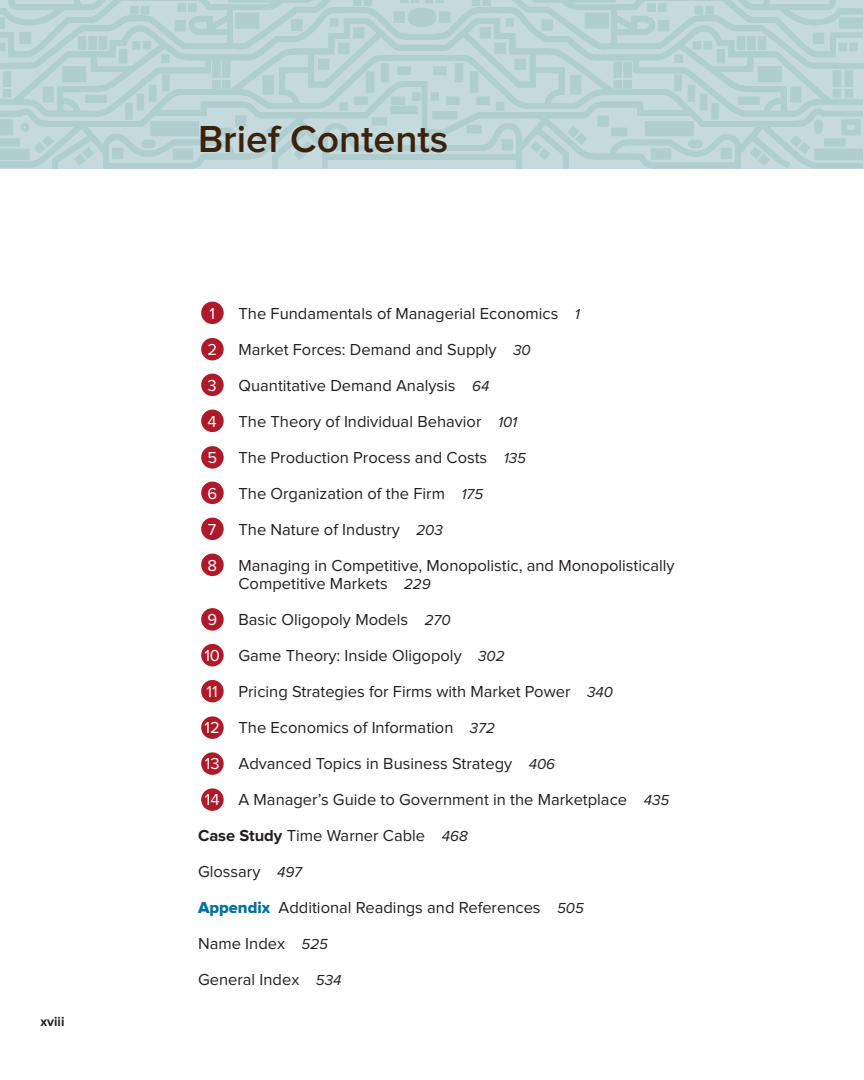
<style>
.page{position:relative;width:864px;height:1080px;background:#fff}
.page>*{position:absolute;margin:0;border:0;box-sizing:border-box;transform-origin:0 0}
.t1{font:600 39px "Proxima Nova";color:#3c210c}
.t2{font:16.5px/36px "Proxima Nova";color:#231f20}
.t3{font:16.5px "Proxima Nova";color:#fff}
.t4{font:700 13.5px "Proxima Nova";color:#231f20}
.s1{font-style:italic;font-size:15px}
.s2{color:#fff}
.s3{font-weight:700}
.s4{font-family:"Proxima Nova Extrabld";color:#00729d}
</style>
<div class="page">
<div style="left:0;top:0;width:864px;height:169px;background:linear-gradient(to right,#bbd4d6,#bbd4d6)"></div>
<div style="left:201px;top:788px;width:23px;height:23px;background:#af1a2b;border-radius:50%"></div>
<div style="left:201px;top:752px;width:23px;height:23px;background:#af1a2b;border-radius:50%"></div>
<div style="left:201px;top:716px;width:23px;height:23px;background:#af1a2b;border-radius:50%"></div>
<div style="left:201px;top:680px;width:23px;height:22px;background:#af1a2b;border-radius:50%"></div>
<div style="left:201px;top:302px;width:23px;height:22px;background:#af1a2b;border-radius:50%"></div>
<div style="left:201px;top:374px;width:23px;height:22px;background:#af1a2b;border-radius:50%"></div>
<div style="left:201px;top:410px;width:23px;height:22px;background:#af1a2b;border-radius:50%"></div>
<div style="left:201px;top:446px;width:23px;height:23px;background:#af1a2b;border-radius:50%"></div>
<div style="left:201px;top:482px;width:23px;height:22px;background:#af1a2b;border-radius:50%"></div>
<div style="left:201px;top:518px;width:23px;height:22px;background:#af1a2b;border-radius:50%"></div>
<div style="left:201px;top:554px;width:23px;height:22px;background:#af1a2b;border-radius:50%"></div>
<div style="left:201px;top:608px;width:23px;height:23px;background:#af1a2b;border-radius:50%"></div>
<div style="left:201px;top:644px;width:23px;height:22px;background:#af1a2b;border-radius:50%"></div>
<div style="left:201px;top:338px;width:23px;height:22px;background:#af1a2b;border-radius:50%"></div>
<svg style="left:0;top:0;width:864px;height:1px"></svg>
<p class="t4" style="left:40px;top:1014px;width:25px">xviii</p>
<h1 class="t1" style="left:198px;top:117px;width:252px">Brief Contents</h1>
<p class="t3" style="left:209px;top:304px;width:7px">1</p>
<p class="t2" style="left:238px;top:296px;width:343px">The Fundamentals of Managerial Economics <span class="s1">1</span></p>
<p class="t3" style="left:207px;top:340px;width:11px">2</p>
<p class="t2" style="left:238px;top:332px;width:294px">Market Forces: Demand and Supply <span class="s1">30</span></p>
<p class="t3" style="left:208px;top:376px;width:11px">3</p>
<p class="t2" style="left:238px;top:368px;width:252px">Quantitative Demand Analysis <span class="s1">64</span></p>
<p class="t3" style="left:208px;top:412px;width:11px">4</p>
<p class="t2" style="left:238px;top:404px;width:280px">The Theory of Individual Behavior <span class="s1">101</span></p>
<p class="t3" style="left:207px;top:448px;width:11px">5</p>
<p class="t2" style="left:238px;top:440px;width:289px">The Production Process and Costs <span class="s1">135</span></p>
<p class="t3" style="left:207px;top:484px;width:11px">6</p>
<p class="t2" style="left:239px;top:476px;width:246px">The Organization of the Firm <span class="s1">175</span></p>
<p class="t3" style="left:208px;top:520px;width:10px">7</p>
<p class="t2" style="left:238px;top:512px;width:206px">The Nature of Industry <span class="s1">203</span></p>
<p class="t3" style="left:207px;top:556px;width:11px">8</p>
<p class="t2" style="left:238px;top:557px;width:438px;line-height:18px">Managing in Competitive, Monopolistic, and Monopolistically<br>Competitive Markets <span class="s1">229</span></p>
<p class="t3" style="left:207px;top:610px;width:11px">9</p>
<p class="t2" style="left:204px;top:602px;width:302px;text-indent:34px">Basic Oligopoly Models <span class="s1">270<br></span><span class="s2">10</span> Game Theory: Inside Oligopoly <span class="s1">302<br></span><span class="s2">11</span></p>
<p class="t2" style="left:238px;top:674px;width:376px">Pricing Strategies for Firms with Market Power <span class="s1">340</span></p>
<p class="t2" style="left:205px;top:710px;width:292px"><span class="s2">12</span> The Economics of Information <span class="s1">372</span></p>
<p class="t2" style="left:205px;top:746px;width:352px"><span class="s2">13</span> Advanced Topics in Business Strategy <span class="s1">406</span></p>
<p class="t2" style="left:205px;top:782px;width:466px"><span class="s2">14</span> A Manager’s Guide to Government in the Marketplace <span class="s1">435</span></p>
<p class="t2" style="left:198px;top:818px;width:271px"><span class="s3">Case Study</span> Time Warner Cable <span class="s1">468</span></p>
<p class="t2" style="left:198px;top:854px;width:105px">Glossary <span class="s1">497</span></p>
<p class="t2" style="left:198px;top:890px;width:388px"><span class="s4">Appendix</span> Additional Readings and References <span class="s1">505</span></p>
<p class="t2" style="left:198px;top:926px;width:132px">Name Index <span class="s1">525</span></p>
<p class="t2" style="left:198px;top:962px;width:145px">General Index <span class="s1">534</span></p>
</div>
